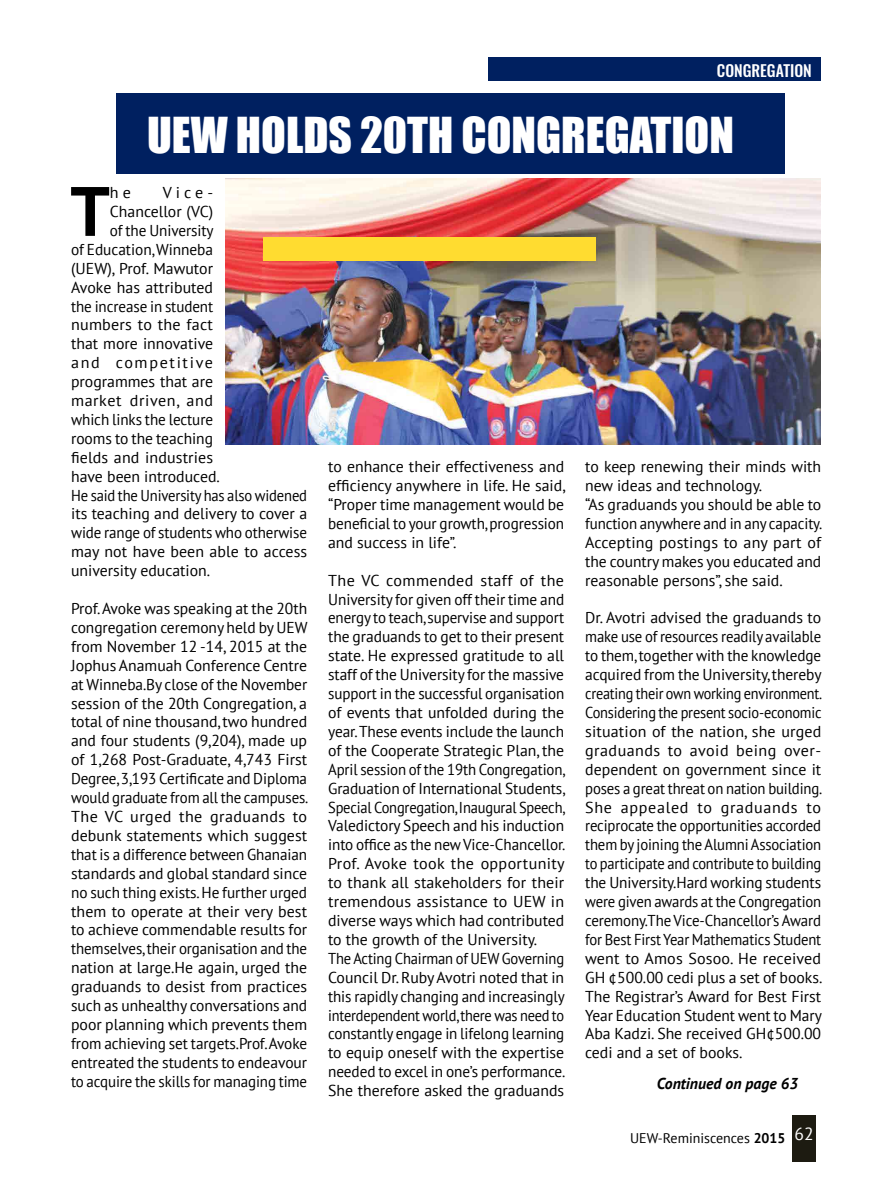
<style>
.page{position:relative;width:893px;height:1191px;background:#fff}
.page>*{position:absolute;margin:0;border:0;box-sizing:border-box;transform-origin:0 0}
.t1{font:700 69.83px "PT Sans";color:#000}
.t2{font:45.5px "Impact";color:#fff}
.t3{font:15.75px/18.9px "PT Sans";letter-spacing:-.005em;color:#000;text-align:justify}
.t4{font:15.75px "PT Sans";letter-spacing:-.005em;color:#000;scale:.96 1}
.t5{font:15.75px "PT Sans";letter-spacing:-.005em;color:#000;scale:.93 1}
.t6{font:15.75px "PT Sans";letter-spacing:-.005em;color:#000;scale:.95 1}
.t7{font:italic 700 15.75px "PT Sans";color:#000}
.t8{font:15.75px "PT Sans";letter-spacing:.015em;color:#000}
.t9{font:15.75px "PT Sans";letter-spacing:.035em;color:#000}
.t10{font:15.75px "PT Sans";letter-spacing:.105em;color:#000}
.t11{font:500 15.75px "Oswald";color:#fff}
.t12{font:14px "PT Sans";color:#000}
.s1{font-weight:700}
</style>
<div class="page">
<div style="left:792px;top:1115px;width:24px;height:46px;background:#1d1b11"></div>
<div style="left:116px;top:93px;width:668px;height:81px;background:#002060"></div>
<img style="left:225px;top:179px;width:596px;height:265px">
<div style="left:263px;top:238px;width:333px;height:23px;background:#ffdc30"></div>
<div style="left:488px;top:58px;width:333px;height:23px;background:#002060"></div>
<p class="t11" style="left:717px;top:59px;width:96px">CONGREGATION</p>
<h2 class="t2" style="left:147px;top:100px;width:588px">UEW HOLDS 20TH CONGREGATION</h2>
<h1 class="t1" style="left:70px;top:165px;width:41px">T</h1>
<p class="t3" style="left:110px;top:183px;width:22px">h e</p>
<p class="t3" style="left:163px;top:183px;width:52px">Vice-</p>
<p class="t3" style="left:110px;top:202px;width:105px">Chancellor (VC)</p>
<p class="t4" style="left:110px;top:220px;width:110px">of the University</p>
<p class="t3" style="left:71px;top:239px;width:143px">of Education, Winneba</p>
<p class="t3" style="left:71px;top:258px;width:143px">(UEW), Prof. Mawutor</p>
<p class="t3" style="left:71px;top:277px;width:144px">Avoke has attributed</p>
<p class="t4" style="left:71px;top:296px;width:149px">the increase in student</p>
<p class="t8" style="left:71px;top:315px;width:143px">numbers to the fact</p>
<p class="t3" style="left:71px;top:334px;width:143px">that more innovative</p>
<p class="t10" style="left:71px;top:352px;width:144px">and competitive</p>
<p class="t3" style="left:71px;top:372px;width:143px">programmes that are</p>
<p class="t9" style="left:71px;top:390px;width:143px">market driven, and</p>
<p class="t4" style="left:71px;top:409px;width:149px">which links the lecture</p>
<p class="t3" style="left:71px;top:428px;width:143px">rooms to the teaching</p>
<p class="t3" style="left:71px;top:447px;width:144px">fields and industries</p>
<p class="t3" style="left:71px;top:466px;width:150px">have been introduced.</p>
<p class="t5" style="left:71px;top:485px;width:255px">He said the University has also widened</p>
<p class="t3" style="left:71px;top:504px;width:238px">its teaching and delivery to cover a</p>
<p class="t6" style="left:71px;top:523px;width:250px">wide range of students who otherwise</p>
<p class="t3" style="left:71px;top:542px;width:238px">may not have been able to access</p>
<p class="t3" style="left:71px;top:561px;width:141px">university education.</p>
<p class="t3" style="left:71px;top:598px;width:239px">Prof. Avoke was speaking at the 20th congregation ceremony held by UEW from November 12 -14, 2015 at the Jophus Anamuah Conference Centre at Winneba.By close of the November session of the 20th Congregation, a total of nine thousand, two hundred and four students (9,204), made up of 1,268 Post-Graduate, 4,743 First Degree, 3,193 Certificate and Diploma would graduate from all the campuses.<br>The VC urged the graduands to debunk statements which suggest that is a difference between Ghanaian standards and global standard since no such thing exists. He further urged them to operate at their very best to achieve commendable results for themselves, their organisation and the nation at large.He again, urged the graduands to desist from practices such as unhealthy conversations and poor planning which prevents them from achieving set targets.Prof. Avoke entreated the students to endeavour to acquire the skills for managing time</p>
<p class="t3" style="left:328px;top:457px;width:239px">to enhance their effectiveness and efficiency anywhere in life. He said, “Proper time management would be beneficial to your growth, progression and success in life”.</p>
<p class="t3" style="left:328px;top:570px;width:239px;text-align:left">The VC commended staff of the University for given off their time and energy to teach, supervise and support the graduands to get to their present state. He expressed gratitude to all staff of the University for the massive support in the successful organisation of events that unfolded during the year. These events include the launch of the Cooperate Strategic Plan, the April session of the 19th Congregation, Graduation of International Students, Special Congregation, Inaugural Speech, Valedictory Speech and his induction into office as the new Vice-Chancellor.<br>Prof. Avoke took the opportunity to thank all stakeholders for their tremendous assistance to UEW in diverse ways which had contributed to the growth of the University.<br>The Acting Chairman of UEW Governing Council Dr. Ruby Avotri noted that in this rapidly changing and increasingly interdependent world, there was need to constantly engage in lifelong learning to equip oneself with the expertise needed to excel in one’s performance.<br>She therefore asked the graduands</p>
<p class="t3" style="left:585px;top:457px;width:239px;text-align:left">to keep renewing their minds with new ideas and technology.<br>“As graduands you should be able to function anywhere and in any capacity.<br>Accepting postings to any part of the country makes you educated and reasonable persons”, she said.</p>
<p class="t3" style="left:585px;top:608px;width:239px">Dr. Avotri advised the graduands to make use of resources readily available to them, together with the knowledge acquired from the University, thereby creating their own working environment.<br>Considering the present socio-economic situation of the nation, she urged graduands to avoid being over&shy;dependent on government since it poses a great threat on nation building.<br>She appealed to graduands to reciprocate the opportunities accorded them by joining the Alumni Association to participate and contribute to building the University.Hard working students were given awards at the Congregation ceremony.The Vice-Chancellor’s Award for Best First Year Mathematics Student went to Amos Sosoo. He received GH ¢500.00 cedi plus a set of books.<br>The Registrar’s Award for Best First Year Education Student went to Mary Aba Kadzi. She received GH¢500.00 cedi and a set of books.</p>
<p class="t7" style="left:657px;top:1072px;width:142px">Continued on page 63</p>
<p class="t12" style="left:630px;top:1128px;width:185px">UEW-Reminiscences <span class="s1">2015</span> <sup>62</sup></p>
</div>
